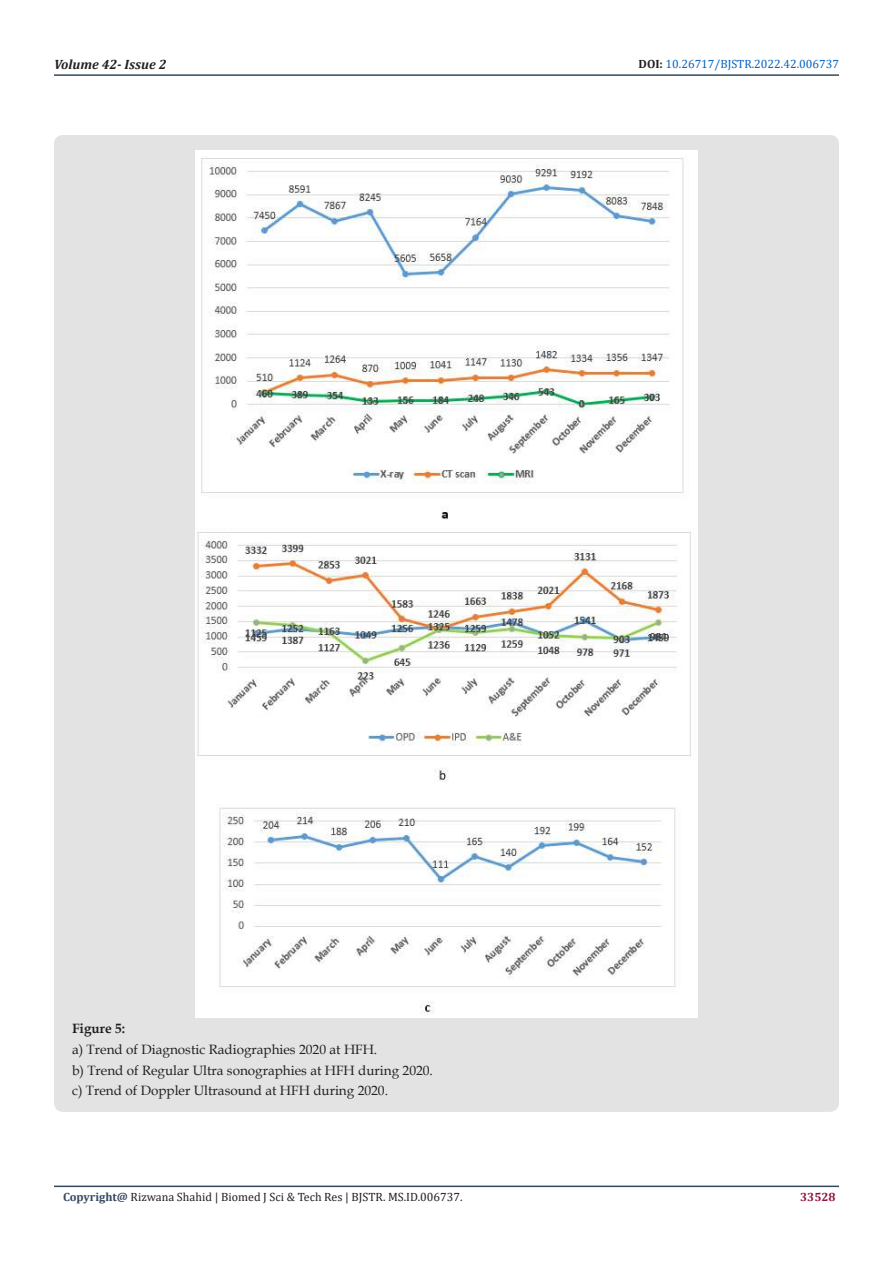
<style>
.page{position:relative;width:893px;height:1263px;background:#fff}
.page>*{position:absolute;margin:0;border:0;box-sizing:border-box;transform-origin:0 0}
.t1{font:13.5px/20.7px "Book Antiqua";color:#231f20}
.t2{font:italic 700 13.5px "Cambria";color:#231f20}
.t3{font:700 13.5px "Book Antiqua";color:#231f20}
.t4{font:12px "Cambria";color:#231f20}
.t5{font:12px "Cambria";color:#0563c1}
.t6{font:700 12px "Cambria";color:#8f133a}
.s1{font-weight:700;color:#231f20}
.s2{font-weight:700;color:#34495e}
</style>
<div class="page">
<hr style="left:54px;top:1185px;width:785px;height:2px;background:#34495e">
<hr style="left:54px;top:74px;width:785px;height:2px;background:#34495e">
<div style="left:54px;top:135px;width:785px;height:977px;background:#e3e3e3;border-radius:9px"></div>
<img style="left:195px;top:150px;width:503px;height:867px">
<p class="t2" style="left:54px;top:55px;width:114px">Volume 42- Issue 2</p>
<p class="t5" style="left:639px;top:57px;width:202px"><span class="s1">DOI:</span> 10.26717/BJSTR.2022.42.006737</p>
<p class="t3" style="left:72px;top:1019px;width:55px">Figure 5:</p>
<p class="t1" style="left:72px;top:1039px;width:362px">a) Trend of Diagnostic Radiographies 2020 at HFH.<br>b) Trend of Regular Ultra sonographies at HFH during 2020. c) Trend of Doppler Ultrasound at HFH during 2020.</p>
<p class="t4" style="left:63px;top:1190px;width:401px"><span class="s2">Copyright@</span> Rizwana Shahid | Biomed J Sci &amp; Tech Res | BJSTR. MS.ID.006737.</p>
<p class="t6" style="left:800px;top:1188px;width:37px">33528</p>
</div>
